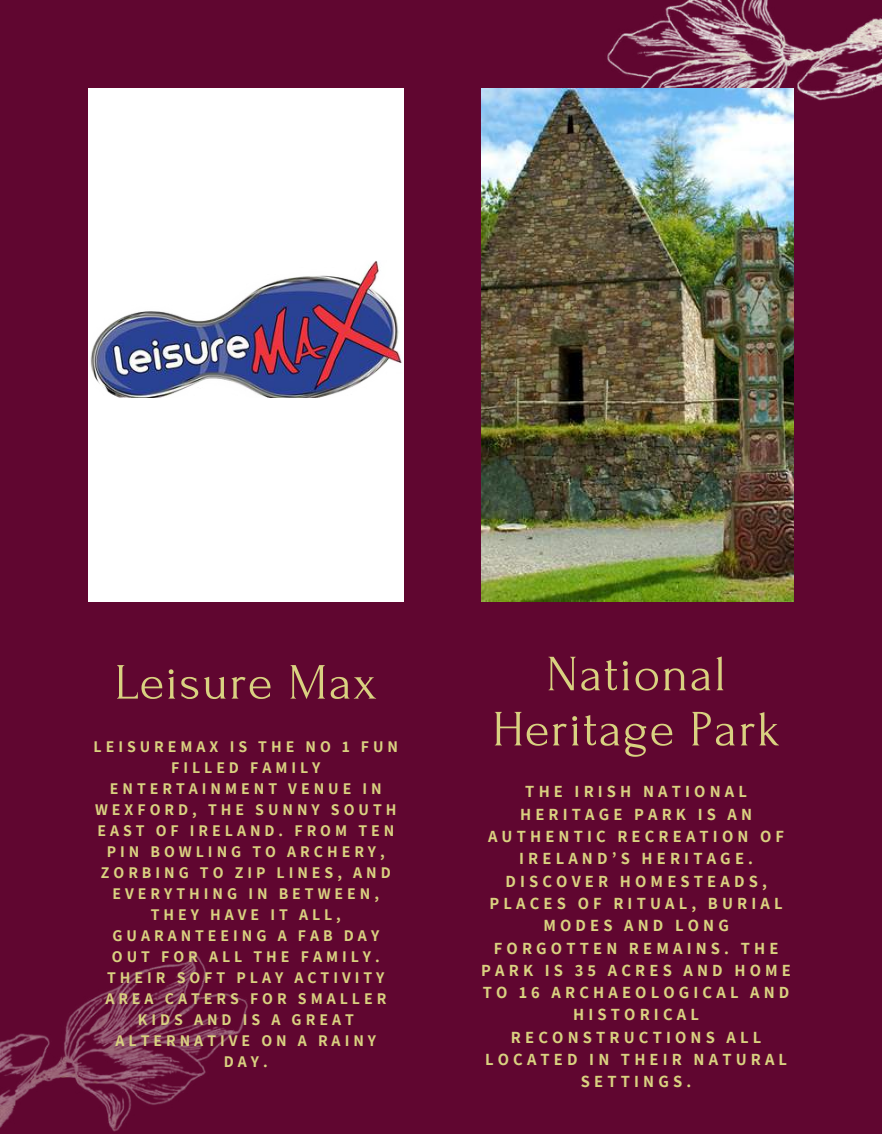
<style>
.page{position:relative;width:882px;height:1134px;background:#600630}
.page>*{position:absolute;margin:0;border:0;box-sizing:border-box;transform-origin:0 0}
.t1{font:50.75px/55.1px "Forum";letter-spacing:.025em;color:#d9d180;text-align:center}
.t2{font:700 16.62px/22.4px "Assistant";letter-spacing:.25em;color:#d9d180;text-align:center}
.t3{font:700 15.92px/21px "Assistant";letter-spacing:.25em;color:#d9d180;text-align:center}
</style>
<div class="page">
<img style="left:607px;top:0;width:275px;height:101px">
<img style="left:0;top:951px;width:248px;height:181px">
<div style="left:88px;top:88px;width:315px;height:514px;background:#fff"></div>
<img style="left:90px;top:261px;width:312px;height:137px">
<img style="left:481px;top:88px;width:313px;height:513px">
<h1 class="t1" style="left:115px;top:656px;width:264px">Leisure Max</h1>
<p class="t3" style="left:94px;top:735px;width:306px">LEISUREMAX IS THE NO 1 FUN<br>FILLED FAMILY<br>ENTERTAINMENT VENUE IN<br>WEXFORD, THE SUNNY SOUTH<br>EAST OF IRELAND. FROM TEN<br>PIN BOWLING TO ARCHERY,<br>ZORBING TO ZIP LINES, AND<br>EVERYTHING IN BETWEEN,<br>THEY HAVE IT ALL,<br>GUARANTEEING A FAB DAY<br>OUT FOR ALL THE FAMILY.<br>THEIR SOFT PLAY ACTIVITY<br>AREA CATERS FOR SMALLER<br>KIDS AND IS A GREAT<br>ALTERNATIVE ON A RAINY<br>DAY.</p>
<h1 class="t1" style="left:492px;top:647px;width:290px">National<br>Heritage Park</h1>
<p class="t2" style="left:481px;top:780px;width:311px">THE IRISH NATIONAL<br>HERITAGE PARK IS AN<br>AUTHENTIC RECREATION OF<br>IRELAND’S HERITAGE.<br>DISCOVER HOMESTEADS,<br>PLACES OF RITUAL, BURIAL<br>MODES AND LONG<br>FORGOTTEN REMAINS. THE<br>PARK IS 35 ACRES AND HOME<br>TO 16 ARCHAEOLOGICAL AND<br>HISTORICAL<br>RECONSTRUCTIONS ALL<br>LOCATED IN THEIR NATURAL<br>SETTINGS.</p>
</div>
